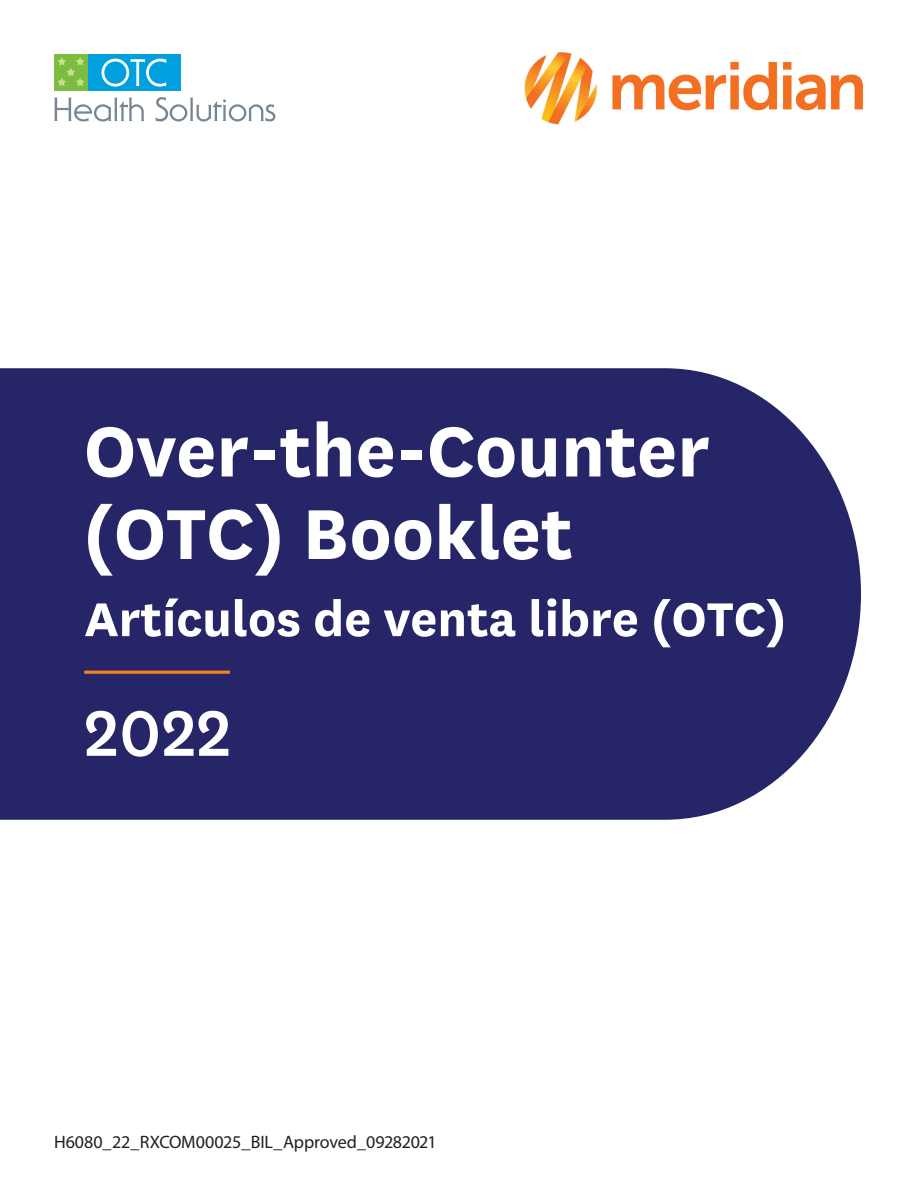
<style>
.page{position:relative;width:918px;height:1188px;background:#fff}
.page>*{position:absolute;margin:0;border:0;box-sizing:border-box;transform-origin:0 0}
.t1{font:700 82.5px/82.5px "Centene Sans";color:#fff}
.t2{font:500 75px "Centene Sans";color:#fff}
.t3{font:700 55.5px "Centene Sans";color:#fff}
.t4{font:18px "Myriad Pro";letter-spacing:-.01em;color:#231f20}
</style>
<div class="page">
<div style="left:54px;top:54px;width:127px;height:36px;background:#009fde"></div>
<div style="left:54px;top:54px;width:34px;height:36px;background:#7cbd41"></div>
<svg style="left:101px;top:59px;width:65px;height:28px"></svg>
<svg style="left:57px;top:57px;width:28px;height:29px"></svg>
<svg style="left:54px;top:98px;width:90px;height:23px"></svg>
<svg style="left:156px;top:97px;width:119px;height:24px"></svg>
<img style="left:524px;top:52px;width:340px;height:73px">
<div style="left:0;top:368px;width:861px;height:452px;background:#252568"></div>
<svg style="left:84px;top:671px;width:146px;height:3px"></svg>
<h1 class="t1" style="left:84px;top:404px;width:628px">Over-the-Counter (OTC) Booklet</h1>
<h1 class="t3" style="left:84px;top:580px;width:703px">Artículos de venta libre (OTC)</h1>
<h1 class="t2" style="left:84px;top:682px;width:149px">2022</h1>
<p class="t4" style="left:54px;top:1130px;width:384px">H6080_22_RXCOM00025_BIL_Approved_09282021</p>
</div>
